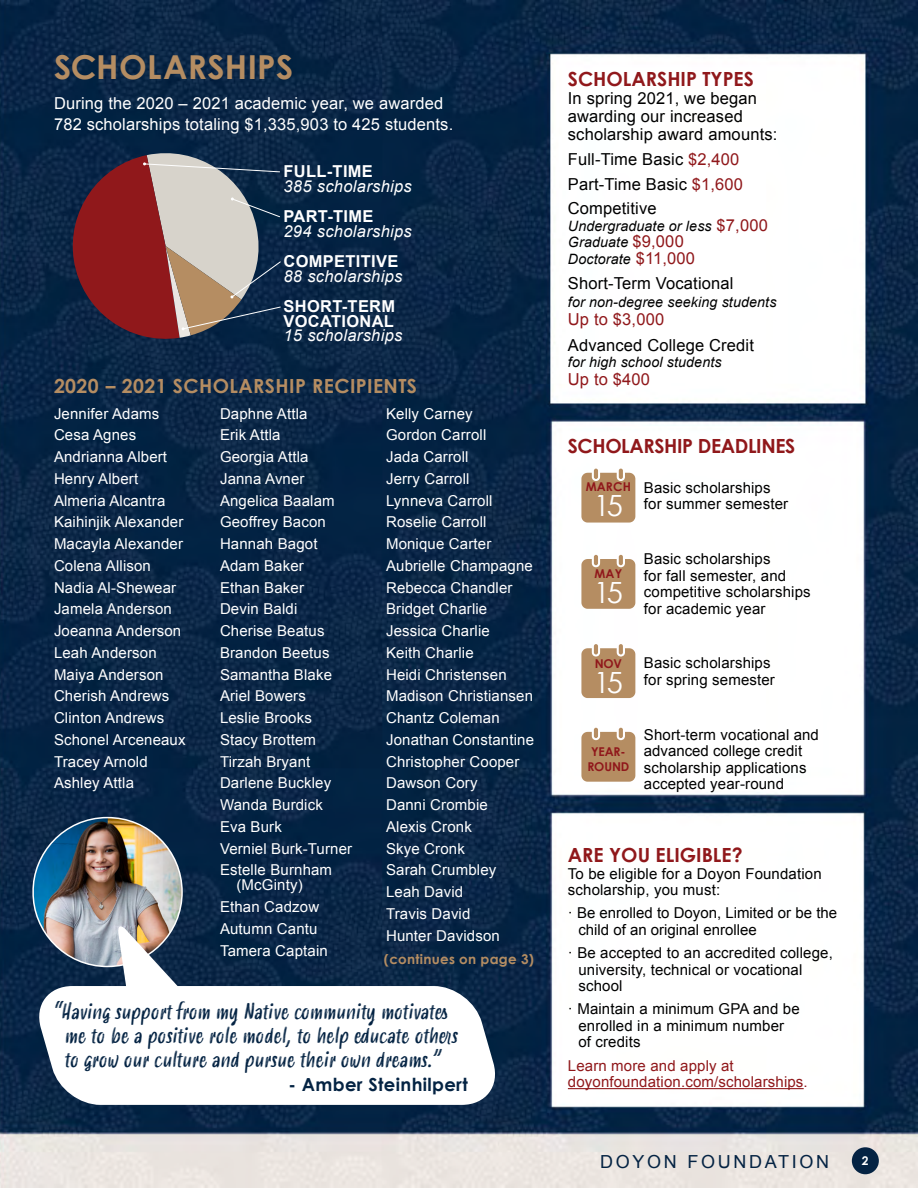
<style>
.page{position:relative;width:918px;height:1188px;background:#fff}
.page>*{position:absolute;margin:0;border:0;box-sizing:border-box;transform-origin:0 0}
.t1{font:700 33px "Century Gothic";letter-spacing:.01em;color:#b58d62}
.t2{font:29.25px "Century Gothic";color:#fff}
.t3{font:italic 21px/24px "Smoothy";color:#042343;text-align:center}
.t4{font:700 19.5px "Century Gothic";color:#90181b}
.t5{font:700 19.5px "Century Gothic";letter-spacing:.02em;color:#b58d62}
.t6{font:700 19.5px "Century Gothic";letter-spacing:-.02em;color:#90181b}
.t7{font:700 18px "Century Gothic";letter-spacing:.02em;color:#042343}
.t8{font:18px "Arial";letter-spacing:.15em;color:#042343}
.t9{font:16.5px/18px "Arial";letter-spacing:.01em;color:#000}
.t10{font:16.5px/21px "Arial";letter-spacing:.01em;color:#fff}
.t11{font:italic 16.5px "Arial";letter-spacing:.02em;color:#fff}
.t12{font:700 16.5px/14.4px "Arial";letter-spacing:.02em;color:#fff}
.t13{font:16.5px "Arial";letter-spacing:.01em;color:#90181b}
.t14{font:15px/21.8px "Arial";letter-spacing:.01em;color:#fff}
.t15{font:15px/16.5px "Arial";letter-spacing:.01em;color:#000}
.t16{font:15px "Arial";letter-spacing:.01em;color:#90181b}
.t17{font:italic 14.25px/16.5px "Arial";letter-spacing:.01em;color:#000}
.t18{font:700 13.5px "Century Gothic";letter-spacing:.02em;color:#b58d62}
.t19{font:700 12.15px/14.5px "Century Gothic";letter-spacing:-.01em;color:#90181b;text-align:center}
.t20{font:700 12px "Century Gothic";color:#fff}
.s1{color:#90181b}
.s2{font-style:normal;font-size:16.5px;color:#90181b}
</style>
<div class="page">
<img style="left:0;top:0;width:918px;height:1188px">
<svg style="left:66px;top:145px;width:215px;height:201px;background:#73555d"></svg>
<svg style="left:581px;top:469px;width:54px;height:54px;background:#bd9973"></svg>
<svg style="left:581px;top:555px;width:54px;height:54px;background:#bd9973"></svg>
<svg style="left:581px;top:644px;width:54px;height:54px;background:#bd9973"></svg>
<svg style="left:581px;top:728px;width:54px;height:54px;background:#bd9973"></svg>
<hr style="left:568px;top:1088px;width:236px;height:1px;background:#90181b">
<svg style="left:34px;top:986px;width:466px;height:119px"></svg>
<img style="left:32px;top:816px;width:155px;height:203px">
<div style="left:852px;top:1147px;width:27px;height:27px;background:#042343;border-radius:50%"></div>
<h1 class="t1" style="left:54px;top:46px;width:241px">SCHOLARSHIPS</h1>
<p class="t10" style="left:54px;top:93px;width:401px">During the 2020 – 2021 academic year, we awarded<br>782 scholarships totaling $1,335,903 to 425 students.</p>
<p class="t12" style="left:283px;top:165px;width:91px">FULL-TIME</p>
<p class="t11" style="left:283px;top:175px;width:130px">385 scholarships</p>
<p class="t12" style="left:283px;top:210px;width:92px">PART-TIME</p>
<p class="t11" style="left:283px;top:220px;width:130px">294 scholarships</p>
<p class="t12" style="left:283px;top:255px;width:116px">COMPETITIVE</p>
<p class="t11" style="left:283px;top:265px;width:120px">88 scholarships</p>
<p class="t12" style="left:283px;top:300px;width:113px">SHORT-TERM<br>VOCATIONAL</p>
<p class="t11" style="left:283px;top:324px;width:120px">15 scholarships</p>
<h3 class="t5" style="left:54px;top:373px;width:365px">2020 – 2021 SCHOLARSHIP RECIPIENTS</h3>
<p class="t14" style="left:54px;top:403px;width:133px">Jennifer Adams<br>Cesa Agnes<br>Andrianna Albert<br>Henry Albert<br>Almeria Alcantra<br>Kaihinjik Alexander<br>Macayla Alexander<br>Colena Allison<br>Nadia Al-Shewear<br>Jamela Anderson<br>Joeanna Anderson<br>Leah Anderson<br>Maiya Anderson<br>Cherish Andrews<br>Clinton Andrews<br>Schonel Arceneaux<br>Tracey Arnold<br>Ashley Attla</p>
<p class="t14" style="left:220px;top:403px;width:134px">Daphne Attla<br>Erik Attla<br>Georgia Attla<br>Janna Avner<br>Angelica Baalam<br>Geoffrey Bacon<br>Hannah Bagot<br>Adam Baker<br>Ethan Baker<br>Devin Baldi<br>Cherise Beatus<br>Brandon Beetus<br>Samantha Blake<br>Ariel Bowers<br>Leslie Brooks<br>Stacy Brottem<br>Tirzah Bryant<br>Darlene Buckley<br>Wanda Burdick<br>Eva Burk<br>Verniel Burk-Turner<br>Estelle Burnham</p>
<p class="t14" style="left:220px;top:874px;width:109px;text-indent:16px">(McGinty)<br>Ethan Cadzow<br>Autumn Cantu<br>Tamera Captain</p>
<p class="t14" style="left:386px;top:403px;width:149px">Kelly Carney<br>Gordon Carroll<br>Jada Carroll<br>Jerry Carroll<br>Lynneva Carroll<br>Roselie Carroll<br>Monique Carter<br>Aubrielle Champagne<br>Rebecca Chandler<br>Bridget Charlie<br>Jessica Charlie<br>Keith Charlie<br>Heidi Christensen<br>Madison Christiansen<br>Chantz Coleman<br>Jonathan Constantine<br>Christopher Cooper<br>Dawson Cory<br>Danni Crombie<br>Alexis Cronk<br>Skye Cronk<br>Sarah Crumbley<br>Leah David<br>Travis David<br>Hunter Davidson</p>
<p class="t18" style="left:384px;top:950px;width:152px">(continues on page 3)</p>
<h3 class="t3" style="left:54px;top:1000px;width:405px">“Having support from my Native community motivates me to be a positive role model, to help educate others to grow our culture and pursue their own dreams.”</h3>
<h3 class="t4" style="left:568px;top:67px;width:188px">SCHOLARSHIP TYPES</h3>
<p class="t9" style="left:568px;top:89px;width:211px">In spring 2021, we began awarding our increased scholarship award amounts:</p>
<p class="t9" style="left:568px;top:147px;width:177px;line-height:24.8px">Full-Time Basic <span class="s1">$2,400<br></span>Part-Time Basic <span class="s1">$1,600<br></span>Competitive</p>
<p class="t17" style="left:568px;top:218px;width:202px">Undergraduate or less <span class="s2">$7,000<br></span>Graduate <span class="s2">$9,000<br></span>Doctorate <span class="s2">$11,000</span></p>
<p class="t9" style="left:568px;top:274px;width:167px">Short-Term Vocational</p>
<p class="t17" style="left:568px;top:294px;width:210px">for non-degree seeking students</p>
<p class="t13" style="left:568px;top:308px;width:98px">Up to $3,000</p>
<p class="t9" style="left:568px;top:336px;width:188px">Advanced College Credit</p>
<p class="t17" style="left:568px;top:354px;width:155px">for high school students</p>
<p class="t13" style="left:568px;top:369px;width:84px">Up to $400</p>
<h3 class="t6" style="left:568px;top:434px;width:229px">SCHOLARSHIP DEADLINES</h3>
<p class="t19" style="left:586px;top:479px;width:47px">MARCH</p>
<h2 class="t2" style="left:594px;top:488px;width:31px">15</h2>
<p class="t15" style="left:644px;top:479px;width:146px">Basic scholarships for summer semester</p>
<p class="t19" style="left:595px;top:566px;width:29px">MAY</p>
<h2 class="t2" style="left:594px;top:575px;width:31px">15</h2>
<p class="t15" style="left:644px;top:551px;width:168px">Basic scholarships<br>for fall semester, and competitive scholarships for academic year</p>
<p class="t19" style="left:595px;top:656px;width:29px">NOV</p>
<h2 class="t2" style="left:594px;top:665px;width:31px">15</h2>
<p class="t19" style="left:587px;top:744px;width:44px">YEAR-<br>ROUND</p>
<p class="t15" style="left:644px;top:655px;width:133px">Basic scholarships for spring semester</p>
<p class="t15" style="left:644px;top:726px;width:177px">Short-term vocational and advanced college credit scholarship applications accepted year-round</p>
<h3 class="t4" style="left:568px;top:843px;width:176px">ARE YOU ELIGIBLE?</h3>
<p class="t15" style="left:568px;top:865px;width:255px">To be eligible for a Doyon Foundation scholarship, you must:</p>
<p class="t15" style="left:578px;top:905px;width:260px;text-indent:-10px">· Be enrolled to Doyon, Limited or be the child of an original enrollee</p>
<p class="t15" style="left:578px;top:945px;width:256px;text-indent:-10px">· Be accepted to an accredited college, university, technical or vocational school</p>
<p class="t15" style="left:578px;top:1001px;width:223px;text-indent:-10px">· Maintain a minimum GPA and be enrolled in a minimum number of credits</p>
<p class="t16" style="left:568px;top:1055px;width:167px">Learn more and apply at</p>
<p class="t7" style="left:289px;top:1073px;width:181px">- Amber Steinhilpert</p>
<p class="t16" style="left:568px;top:1072px;width:241px">doyonfoundation.com/scholarships.</p>
<p class="t8" style="left:600px;top:1149px;width:231px">DOYON FOUNDATION</p>
<p class="t20" style="left:862px;top:1153px;width:8px">2</p>
</div>
